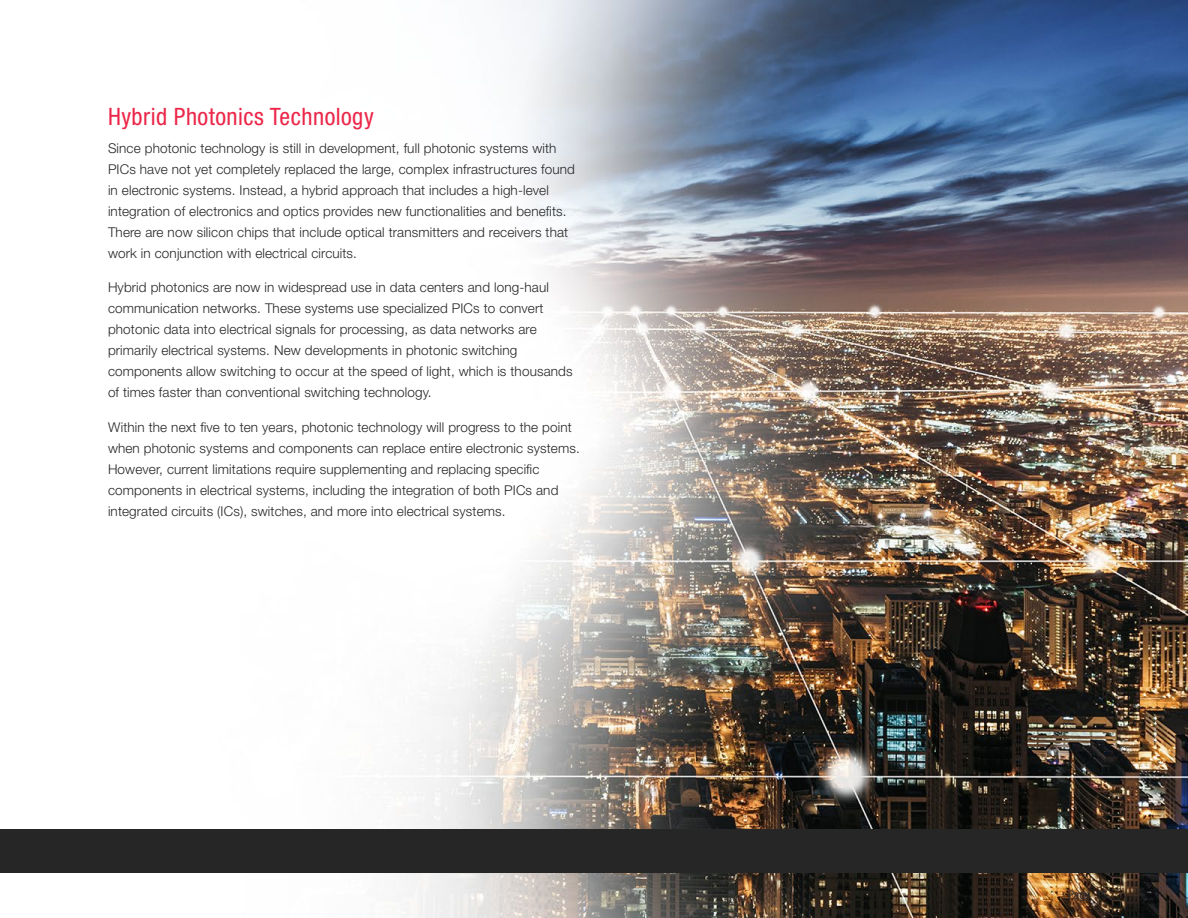
<style>
.page{position:relative;width:1188px;height:918px;background:#fff}
.page>*{position:absolute;margin:0;border:0;box-sizing:border-box;transform-origin:0 0}
.t1{font:condensed 24px "Helvetica Neue LT Std";letter-spacing:.02em;color:#ec2649}
.t2{font:300 13.5px/21px "Helvetica Neue LT Std";letter-spacing:.01em;color:#262626}
.t3{font:condensed 12px "Helvetica Neue LT Std";color:#222730}
</style>
<div class="page">
<img style="left:0;top:0;width:1188px;height:918px">
<div style="left:0;top:830px;width:1188px;height:43px;background:#262626"></div>
<h1 class="t1" style="left:108px;top:103px;width:267px">Hybrid Photonics Technology</h1>
<p class="t2" style="left:108px;top:137px;width:469px">Since photonic technology is still in development, full photonic systems with PICs have not yet completely replaced the large, complex infrastructures found in electronic systems. Instead, a hybrid approach that includes a high-level integration of electronics and optics provides new functionalities and benefits.<br>There are now silicon chips that include optical transmitters and receivers that work in conjunction with electrical circuits.</p>
<p class="t2" style="left:108px;top:277px;width:466px">Hybrid photonics are now in widespread use in data centers and long-haul communication networks. These systems use specialized PICs to convert photonic data into electrical signals for processing, as data networks are primarily electrical systems. New developments in photonic switching components allow switching to occur at the speed of light, which is thousands of times faster than conventional switching technology.</p>
<p class="t2" style="left:108px;top:416px;width:473px">Within the next five to ten years, photonic technology will progress to the point when photonic systems and components can replace entire electronic systems.<br>However, current limitations require supplementing and replacing specific components in electrical systems, including the integration of both PICs and integrated circuits (ICs), switches, and more into electrical systems.</p>
<p class="t3" style="left:1068px;top:887px;width:41px">Page 15</p>
</div>
